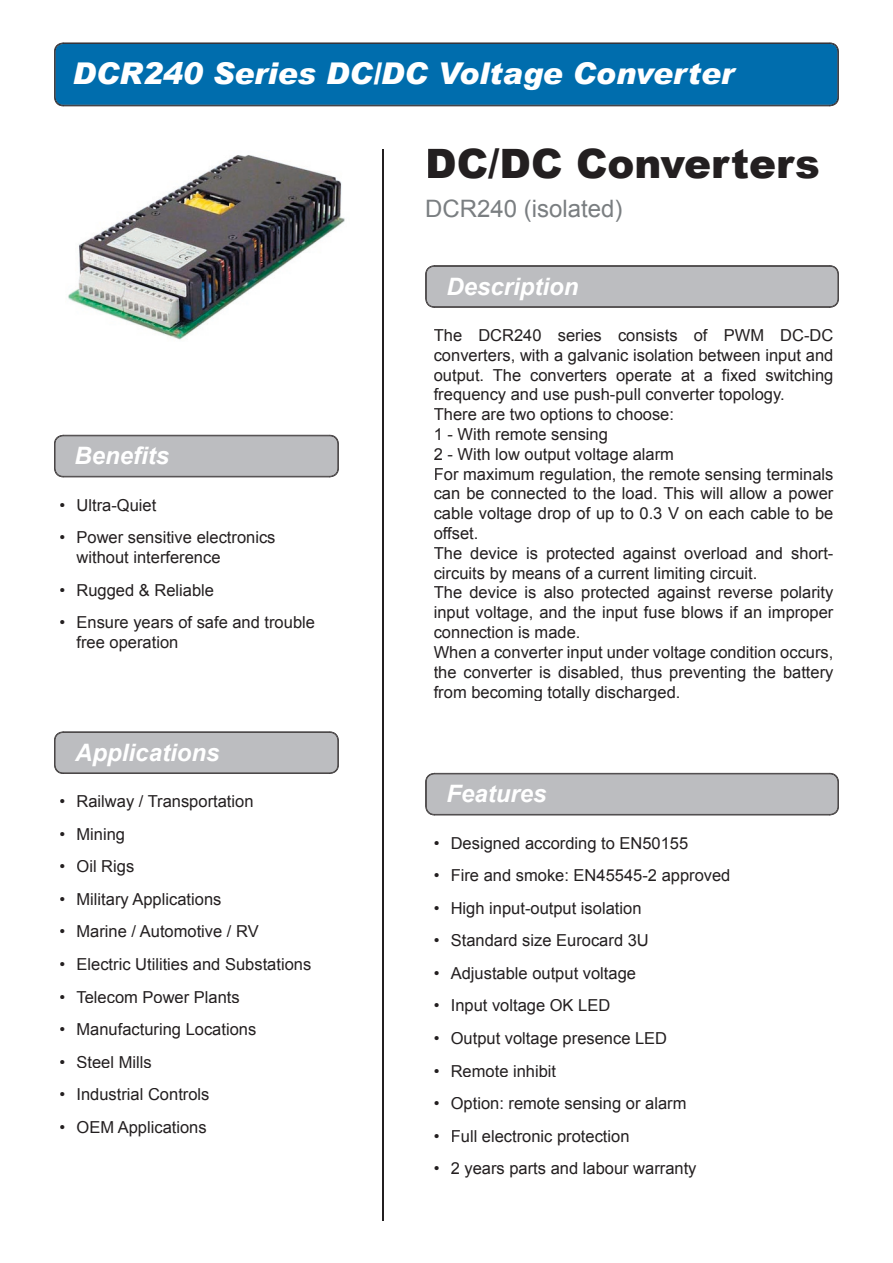
<style>
.page{position:relative;width:893px;height:1263px;background:#fff}
.page>*{position:absolute;margin:0;border:0;box-sizing:border-box;transform-origin:0 0}
.t1{font:900 40.5px "Arial";color:#231f20}
.t2{font:italic 900 30px "Arial";color:#fff}
.t3{font:italic 700 24px "Arial";color:#fff}
.t4{font:24px "Arial";color:#7a7e81}
.t5{font:16.5px/19.8px "Arial";color:#231f20}
</style>
<div class="page">
<div style="left:55px;top:43px;width:783px;height:63px;background:#006dad"></div>
<svg style="left:54px;top:435px;width:285px;height:42px;background:#b5b5b8"></svg>
<hr style="left:383px;top:149px;width:1px;height:1071px;background:#231f20">
<svg style="left:54px;top:731px;width:285px;height:43px;background:#b3b3b6"></svg>
<svg style="left:425px;top:265px;width:414px;height:43px;background:#b2b3b5"></svg>
<svg style="left:425px;top:773px;width:414px;height:42px;background:#b5b5b8"></svg>
<img style="left:68px;top:155px;width:277px;height:185px">
<h2 class="t2" style="left:72px;top:55px;width:663px">DCR240 Series DC/DC Voltage Converter</h2>
<h3 class="t3" style="left:75px;top:440px;width:96px">Benefits</h3>
<p class="t5" style="left:60px;top:495px;width:98px">• Ultra-Quiet</p>
<p class="t5" style="left:77px;top:528px;width:200px;text-indent:-17px">• Power sensitive electronics without interference</p>
<p class="t5" style="left:60px;top:580px;width:156px">• Rugged &amp; Reliable</p>
<p class="t5" style="left:77px;top:613px;width:240px;text-indent:-17px">• Ensure years of safe and trouble free operation</p>
<h3 class="t3" style="left:75px;top:736px;width:146px">Applications</h3>
<p class="t5" style="left:60px;top:792px;width:195px">• Railway / Transportation</p>
<p class="t5" style="left:60px;top:824px;width:67px">• Mining</p>
<p class="t5" style="left:60px;top:857px;width:76px">• Oil Rigs</p>
<p class="t5" style="left:60px;top:889px;width:163px">• Military Applications</p>
<p class="t5" style="left:60px;top:922px;width:201px">• Marine / Automotive / RV</p>
<p class="t5" style="left:60px;top:954px;width:253px">• Electric Utilities and Substations</p>
<p class="t5" style="left:60px;top:987px;width:182px">• Telecom Power Plants</p>
<p class="t5" style="left:60px;top:1020px;width:198px">• Manufacturing Locations</p>
<p class="t5" style="left:60px;top:1052px;width:94px">• Steel Mills</p>
<p class="t5" style="left:60px;top:1085px;width:151px">• Industrial Controls</p>
<p class="t5" style="left:60px;top:1117px;width:149px">• OEM Applications</p>
<h1 class="t1" style="left:425px;top:134px;width:396px">DC/DC Converters</h1>
<h3 class="t4" style="left:425px;top:193px;width:199px">DCR240 (isolated)</h3>
<h3 class="t3" style="left:447px;top:270px;width:134px">Description</h3>
<p class="t5" style="left:434px;top:325px;width:401px">The DCR240 series consists of PWM DC-DC converters, with a galvanic isolation between input and output. The converters operate at a fixed switching frequency and use push-pull converter topology.<br>There are two options to choose:<br>1 - With remote sensing<br>2 - With low output voltage alarm<br>For maximum regulation, the remote sensing terminals can be connected to the load. This will allow a power cable voltage drop of up to 0.3 V on each cable to be offset.<br>The device is protected against overload and short&shy;circuits by means of a current limiting circuit.<br>The device is also protected against reverse polarity input voltage, and the input fuse blows if an improper connection is made.<br>When a converter input under voltage condition occurs, the converter is disabled, thus preventing the battery from becoming totally discharged.</p>
<h3 class="t3" style="left:447px;top:778px;width:102px">Features</h3>
<p class="t5" style="left:434px;top:833px;width:256px">• Designed according to EN50155</p>
<p class="t5" style="left:434px;top:866px;width:298px">• Fire and smoke: EN45545-2 approved</p>
<p class="t5" style="left:434px;top:898px;width:209px">• High input-output isolation</p>
<p class="t5" style="left:434px;top:931px;width:217px">• Standard size Eurocard 3U</p>
<p class="t5" style="left:434px;top:963px;width:204px">• Adjustable output voltage</p>
<p class="t5" style="left:434px;top:996px;width:178px">• Input voltage OK LED</p>
<p class="t5" style="left:434px;top:1028px;width:235px">• Output voltage presence LED</p>
<p class="t5" style="left:434px;top:1061px;width:124px">• Remote inhibit</p>
<p class="t5" style="left:434px;top:1094px;width:254px">• Option: remote sensing or alarm</p>
<p class="t5" style="left:434px;top:1126px;width:197px">• Full electronic protection</p>
<p class="t5" style="left:434px;top:1159px;width:264px">• 2 years parts and labour warranty</p>
</div>
